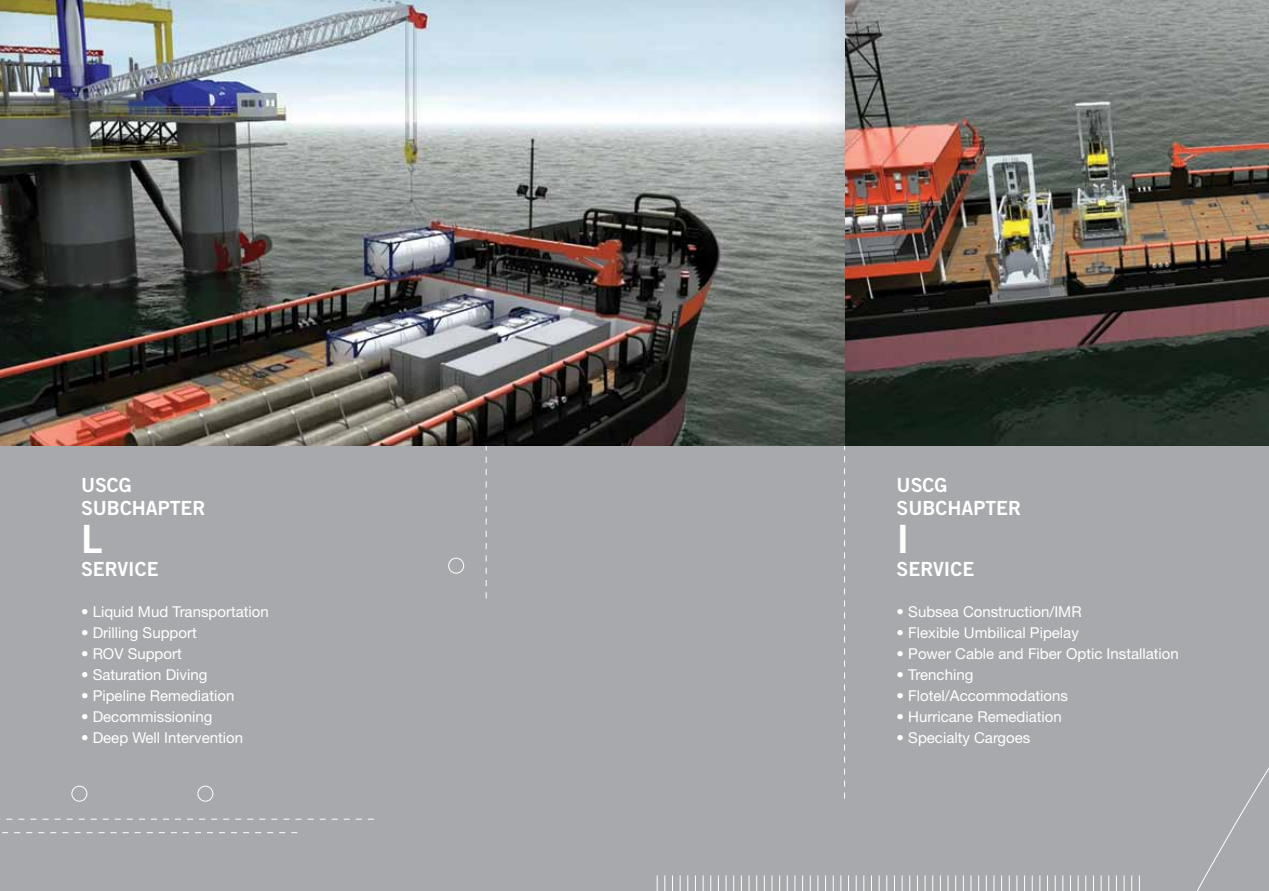
<style>
.page{position:relative;width:1269px;height:891px;background:#fff}
.page>*{position:absolute;margin:0;border:0;box-sizing:border-box;transform-origin:0 0}
.t1{font:39px "Trade Gothic Bold Two";color:#fff}
.t2{font:19.5px/23.4px "Trade Gothic Bold Two";color:#fff}
.t3{font:15px "Helvetica Neue";color:#fff}
</style>
<div class="page">
<div style="left:0;top:446px;width:1269px;height:445px;background:#a7a9ac"></div>
<svg style="left:894px;top:875px;width:1px;height:16px"></svg>
<svg style="left:772px;top:875px;width:1px;height:16px"></svg>
<svg style="left:833px;top:875px;width:1px;height:16px"></svg>
<svg style="left:955px;top:875px;width:1px;height:16px"></svg>
<svg style="left:711px;top:875px;width:1px;height:16px"></svg>
<svg style="left:864px;top:875px;width:1px;height:16px"></svg>
<svg style="left:741px;top:875px;width:1px;height:16px"></svg>
<svg style="left:802px;top:875px;width:1px;height:16px"></svg>
<svg style="left:925px;top:875px;width:1px;height:16px"></svg>
<svg style="left:680px;top:875px;width:1px;height:16px"></svg>
<svg style="left:879px;top:875px;width:1px;height:16px"></svg>
<svg style="left:756px;top:875px;width:1px;height:16px"></svg>
<svg style="left:818px;top:875px;width:1px;height:16px"></svg>
<svg style="left:940px;top:875px;width:1px;height:16px"></svg>
<svg style="left:695px;top:875px;width:1px;height:16px"></svg>
<svg style="left:848px;top:875px;width:1px;height:16px"></svg>
<svg style="left:726px;top:875px;width:1px;height:16px"></svg>
<svg style="left:787px;top:875px;width:1px;height:16px"></svg>
<svg style="left:910px;top:875px;width:1px;height:16px"></svg>
<svg style="left:665px;top:875px;width:1px;height:16px"></svg>
<svg style="left:887px;top:875px;width:1px;height:16px"></svg>
<svg style="left:764px;top:875px;width:1px;height:16px"></svg>
<svg style="left:825px;top:875px;width:1px;height:16px"></svg>
<svg style="left:948px;top:875px;width:1px;height:16px"></svg>
<svg style="left:703px;top:875px;width:1px;height:16px"></svg>
<svg style="left:856px;top:875px;width:1px;height:16px"></svg>
<svg style="left:733px;top:875px;width:1px;height:16px"></svg>
<svg style="left:795px;top:875px;width:1px;height:16px"></svg>
<svg style="left:917px;top:875px;width:1px;height:16px"></svg>
<svg style="left:672px;top:875px;width:1px;height:16px"></svg>
<svg style="left:871px;top:875px;width:1px;height:16px"></svg>
<svg style="left:749px;top:875px;width:1px;height:16px"></svg>
<svg style="left:810px;top:875px;width:1px;height:16px"></svg>
<svg style="left:932px;top:875px;width:1px;height:16px"></svg>
<svg style="left:688px;top:875px;width:1px;height:16px"></svg>
<svg style="left:841px;top:875px;width:1px;height:16px"></svg>
<svg style="left:718px;top:875px;width:1px;height:16px"></svg>
<svg style="left:779px;top:875px;width:1px;height:16px"></svg>
<svg style="left:902px;top:875px;width:1px;height:16px"></svg>
<svg style="left:657px;top:875px;width:1px;height:16px"></svg>
<svg style="left:844px;top:446px;width:1px;height:353px"></svg>
<svg style="left:2px;top:832px;width:295px;height:1px"></svg>
<svg style="left:0;top:819px;width:374px;height:1px"></svg>
<div style="left:198px;top:786px;width:15px;height:15px;border:1px solid #fff;border-radius:50%"></div>
<div style="left:72px;top:786px;width:15px;height:15px;border:1px solid #fff;border-radius:50%"></div>
<img style="left:0;top:0;width:1269px;height:446px">
<svg style="left:963px;top:767px;width:306px;height:124px"></svg>
<svg style="left:486px;top:432px;width:1px;height:166px"></svg>
<div style="left:448px;top:558px;width:16px;height:15px;border:1px solid #fff;border-radius:50%"></div>
<h2 class="t2" style="left:81px;top:473px;width:126px">USCG<br>SUBCHAPTER</h2>
<h1 class="t1" style="left:81px;top:515px;width:23px">L</h1>
<h2 class="t2" style="left:81px;top:557px;width:79px">SERVICE</h2>
<p class="t3" style="left:81px;top:603px;width:189px">• Liquid Mud Transportation</p>
<p class="t3" style="left:81px;top:624px;width:117px">• Drilling Support</p>
<p class="t3" style="left:81px;top:645px;width:102px">• ROV Support</p>
<p class="t3" style="left:81px;top:666px;width:128px">• Saturation Diving</p>
<p class="t3" style="left:81px;top:687px;width:155px">• Pipeline Remediation</p>
<p class="t3" style="left:81px;top:708px;width:133px">• Decommissioning</p>
<p class="t3" style="left:81px;top:729px;width:164px">• Deep Well Intervention</p>
<h2 class="t2" style="left:897px;top:473px;width:126px">USCG<br>SUBCHAPTER</h2>
<h1 class="t1" style="left:897px;top:515px;width:14px">I</h1>
<h2 class="t2" style="left:897px;top:557px;width:79px">SERVICE</h2>
<p class="t3" style="left:897px;top:603px;width:187px">• Subsea Construction/IMR</p>
<p class="t3" style="left:897px;top:624px;width:184px">• Flexible Umbilical Pipelay</p>
<p class="t3" style="left:897px;top:645px;width:284px">• Power Cable and Fiber Optic Installation</p>
<p class="t3" style="left:897px;top:666px;width:78px">• Trenching</p>
<p class="t3" style="left:897px;top:687px;width:173px">• Flotel/Accommodations</p>
<p class="t3" style="left:897px;top:708px;width:167px">• Hurricane Remediation</p>
<p class="t3" style="left:897px;top:729px;width:135px">• Specialty Cargoes</p>
</div>
